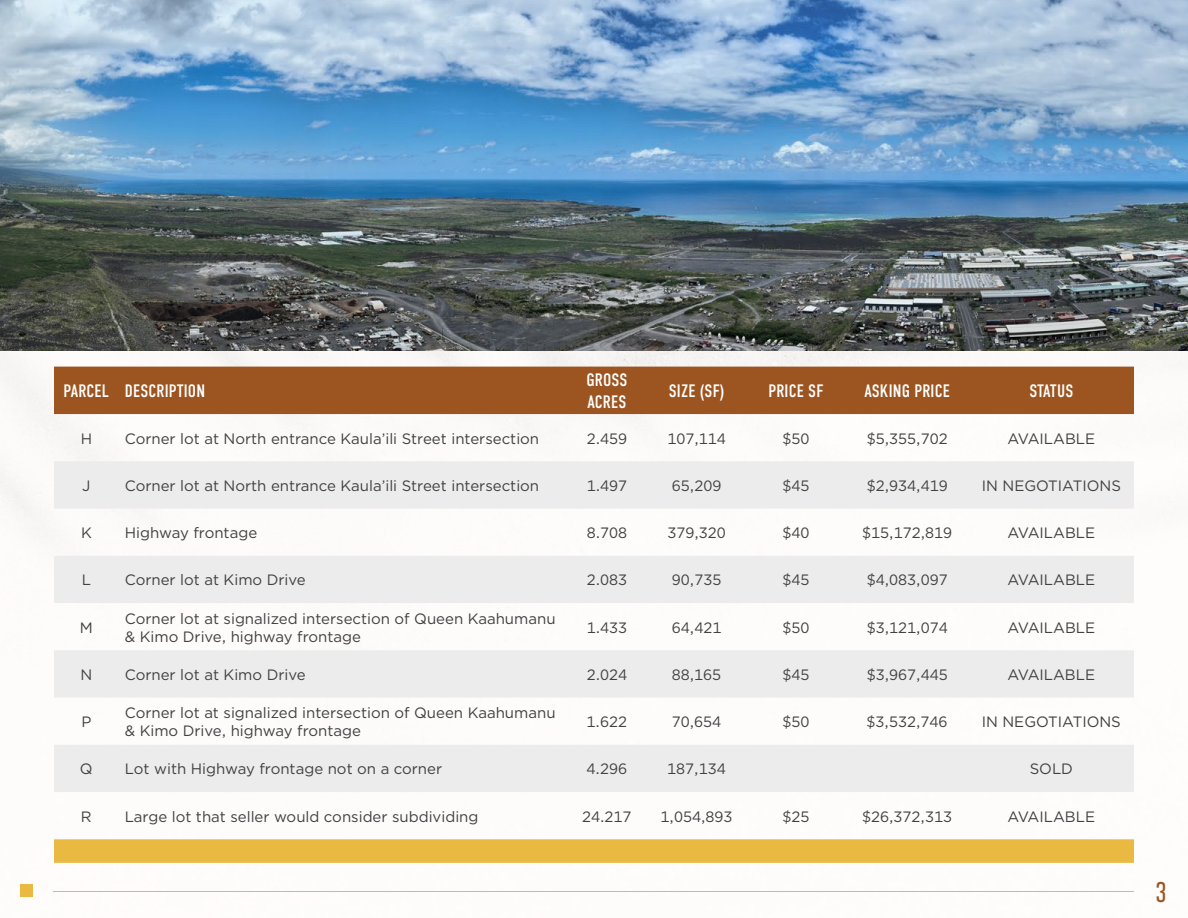
<style>
.page{position:relative;width:1188px;height:918px;background:#fff}
.page>*{position:absolute;margin:0;border:0;box-sizing:border-box;transform-origin:0 0}
.t1{font:300 28.5px "DIN Condensed";color:#9c5521}
.t2{font:18px/21.6px "DIN Condensed";letter-spacing:.01em;color:#fff}
.t3{font:15px/18px "Gotham";color:#414042}
</style>
<div class="page">
<img style="left:0;top:350px;width:1188px;height:547px">
<div style="left:54px;top:367px;width:1080px;height:47px;background:#9c5521"></div>
<div style="left:54px;top:461px;width:1080px;height:48px;background:#ececec"></div>
<svg style="left:54px;top:556px;width:1080px;height:236px;fill:#ececec"></svg>
<svg style="left:54px;top:839px;width:1080px;height:24px;background:#eaba45"></svg>
<img style="left:0;top:0;width:1188px;height:350px">
<div style="left:21px;top:885px;width:12px;height:12px;background:#eab942"></div>
<hr style="left:53px;top:891px;width:1081px;height:1px;background:#eab942">
<p class="t2" style="left:64px;top:381px;width:143px">PARCEL DESCRIPTION</p>
<p class="t2" style="left:586px;top:370px;width:43px">GROSS<br>ACRES</p>
<p class="t2" style="left:669px;top:381px;width:57px">SIZE (SF)</p>
<p class="t2" style="left:769px;top:381px;width:56px">PRICE SF</p>
<p class="t2" style="left:865px;top:381px;width:87px">ASKING PRICE</p>
<p class="t2" style="left:1029px;top:381px;width:45px">STATUS</p>
<p class="t3" style="left:81px;top:429px;width:13px">H</p>
<p class="t3" style="left:125px;top:429px;width:416px">Corner lot at North entrance Kaula’ili Street intersection</p>
<p class="t3" style="left:587px;top:429px;width:42px">2.459</p>
<p class="t3" style="left:667px;top:429px;width:60px">107,114</p>
<p class="t3" style="left:782px;top:429px;width:28px">$50</p>
<p class="t3" style="left:867px;top:429px;width:82px">$5,355,702</p>
<p class="t3" style="left:1008px;top:429px;width:89px">AVAILABLE</p>
<p class="t3" style="left:82px;top:476px;width:10px">J</p>
<p class="t3" style="left:125px;top:476px;width:416px">Corner lot at North entrance Kaula’ili Street intersection</p>
<p class="t3" style="left:587px;top:476px;width:42px">1.497</p>
<p class="t3" style="left:672px;top:476px;width:51px">65,209</p>
<p class="t3" style="left:782px;top:476px;width:28px">$45</p>
<p class="t3" style="left:867px;top:476px;width:82px">$2,934,419</p>
<p class="t3" style="left:982px;top:476px;width:141px">IN NEGOTIATIONS</p>
<p class="t3" style="left:81px;top:524px;width:12px">K</p>
<p class="t3" style="left:125px;top:524px;width:134px">Highway frontage</p>
<p class="t3" style="left:587px;top:524px;width:42px">8.708</p>
<p class="t3" style="left:667px;top:524px;width:60px">379,320</p>
<p class="t3" style="left:782px;top:524px;width:28px">$40</p>
<p class="t3" style="left:862px;top:524px;width:91px">$15,172,819</p>
<p class="t3" style="left:1008px;top:524px;width:89px">AVAILABLE</p>
<p class="t3" style="left:82px;top:571px;width:11px">L</p>
<p class="t3" style="left:125px;top:571px;width:182px">Corner lot at Kimo Drive</p>
<p class="t3" style="left:587px;top:571px;width:42px">2.083</p>
<p class="t3" style="left:672px;top:571px;width:51px">90,735</p>
<p class="t3" style="left:782px;top:571px;width:28px">$45</p>
<p class="t3" style="left:867px;top:571px;width:82px">$4,083,097</p>
<p class="t3" style="left:1008px;top:571px;width:89px">AVAILABLE</p>
<p class="t3" style="left:80px;top:618px;width:15px">M</p>
<p class="t3" style="left:125px;top:609px;width:432px">Corner lot at signalized intersection of Queen Kaahumanu &amp; Kimo Drive, highway frontage</p>
<p class="t3" style="left:587px;top:618px;width:42px">1.433</p>
<p class="t3" style="left:672px;top:618px;width:51px">64,421</p>
<p class="t3" style="left:782px;top:618px;width:28px">$50</p>
<p class="t3" style="left:867px;top:618px;width:82px">$3,121,074</p>
<p class="t3" style="left:1008px;top:618px;width:89px">AVAILABLE</p>
<p class="t3" style="left:80px;top:665px;width:13px">N</p>
<p class="t3" style="left:125px;top:665px;width:182px">Corner lot at Kimo Drive</p>
<p class="t3" style="left:587px;top:665px;width:42px">2.024</p>
<p class="t3" style="left:672px;top:665px;width:51px">88,165</p>
<p class="t3" style="left:782px;top:665px;width:28px">$45</p>
<p class="t3" style="left:867px;top:665px;width:82px">$3,967,445</p>
<p class="t3" style="left:1008px;top:665px;width:89px">AVAILABLE</p>
<p class="t3" style="left:81px;top:713px;width:12px">P</p>
<p class="t3" style="left:125px;top:704px;width:432px">Corner lot at signalized intersection of Queen Kaahumanu &amp; Kimo Drive, highway frontage</p>
<p class="t3" style="left:587px;top:713px;width:42px">1.622</p>
<p class="t3" style="left:672px;top:713px;width:51px">70,654</p>
<p class="t3" style="left:782px;top:713px;width:28px">$50</p>
<p class="t3" style="left:867px;top:713px;width:82px">$3,532,746</p>
<p class="t3" style="left:982px;top:713px;width:141px">IN NEGOTIATIONS</p>
<p class="t3" style="left:80px;top:760px;width:14px">Q</p>
<p class="t3" style="left:125px;top:760px;width:319px">Lot with Highway frontage not on a corner</p>
<p class="t3" style="left:587px;top:760px;width:42px">4.296</p>
<p class="t3" style="left:667px;top:760px;width:60px">187,134</p>
<p class="t3" style="left:1030px;top:760px;width:45px">SOLD</p>
<p class="t3" style="left:81px;top:807px;width:12px">R</p>
<p class="t3" style="left:125px;top:807px;width:355px">Large lot that seller would consider subdividing</p>
<p class="t3" style="left:582px;top:807px;width:51px">24.217</p>
<p class="t3" style="left:661px;top:807px;width:73px">1,054,893</p>
<p class="t3" style="left:782px;top:807px;width:28px">$25</p>
<p class="t3" style="left:862px;top:807px;width:91px">$26,372,313</p>
<p class="t3" style="left:1008px;top:807px;width:89px">AVAILABLE</p>
<h1 class="t1" style="left:1155px;top:876px;width:13px">3</h1>
</div>
